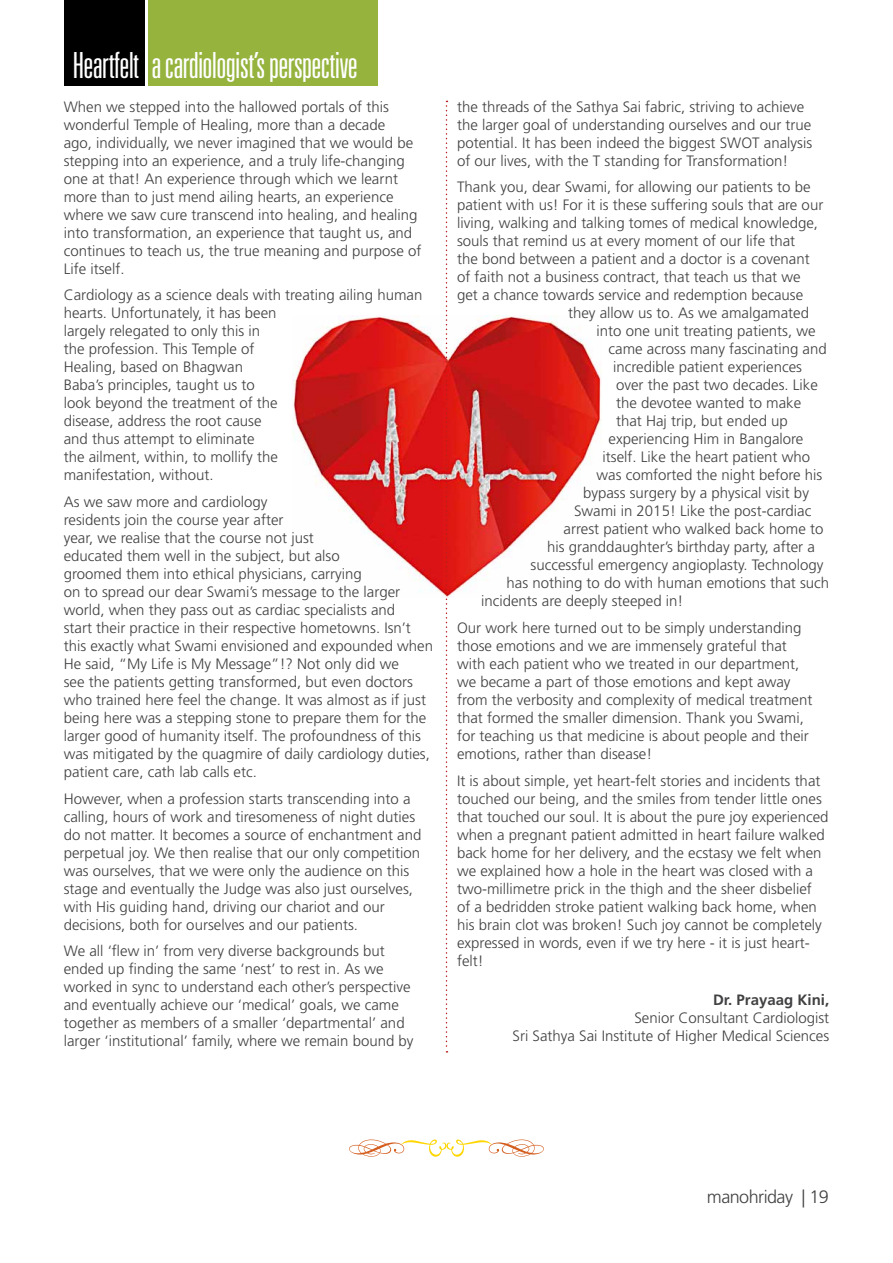
<style>
.page{position:relative;width:893px;height:1263px;background:#fff}
.page>*{position:absolute;margin:0;border:0;box-sizing:border-box;transform-origin:0 0}
.t1{font:300 ultra-condensed 36px "Univers";letter-spacing:-.02em;color:#fff}
.t2{font:300 18px "Frutiger LT Std";letter-spacing:-.03em;color:#414042}
.t3{font:300 15px/18px "Frutiger LT Std";color:#414042}
.t4{font:700 15px "Frutiger LT Std";color:#414042}
</style>
<div class="page">
<img style="left:293px;top:316px;width:309px;height:281px">
<div style="left:64px;top:0;width:80px;height:85px;background:#000"></div>
<div style="left:148px;top:0;width:230px;height:85px;background:#95b33d"></div>
<svg style="left:349px;top:1139px;width:195px;height:18px"></svg>
<svg style="left:446px;top:101px;width:1px;height:951px"></svg>
<h1 class="t1" style="left:72px;top:46px;width:287px">Heartfelt a cardiologist’s perspective</h1>
<p class="t3" style="left:64px;top:98px;width:359px">When we stepped into the hallowed portals of this wonderful Temple of Healing, more than a decade<br>ago, individually, we never imagined that we would be stepping into an experience, and a truly life-changing one at that! An experience through which we learnt more than to just mend ailing hearts, an experience where we saw cure transcend into healing, and healing into transformation, an experience that taught us, and continues to teach us, the true meaning and purpose of Life itself.</p>
<p class="t3" style="left:64px;top:286px;width:360px">Cardiology as a science deals with treating ailing human hearts. Unfortunately, it has been<br>largely relegated to only this in<br>the profession. This Temple of<br>Healing, based on Bhagwan<br>Baba’s principles, taught us to<br>look beyond the treatment of the<br>disease, address the root cause<br>and thus attempt to eliminate<br>the ailment, within, to mollify the<br>manifestation, without.</p>
<p class="t3" style="left:64px;top:493px;width:371px">As we saw more and cardiology<br>residents join the course year after<br>year, we realise that the course not just<br>educated them well in the subject, but also<br>groomed them into ethical physicians, carrying<br>on to spread our dear Swami’s message to the larger world, when they pass out as cardiac specialists and<br>start their practice in their respective hometowns. Isn’t this exactly what Swami envisioned and expounded when He said, “My Life is My Message”!? Not only did we<br>see the patients getting transformed, but even doctors who trained here feel the change. It was almost as if just being here was a stepping stone to prepare them for the larger good of humanity itself. The profoundness of this was mitigated by the quagmire of daily cardiology duties, patient care, cath lab calls etc.</p>
<p class="t3" style="left:64px;top:789px;width:359px">However, when a profession starts transcending into a calling, hours of work and tiresomeness of night duties do not matter. It becomes a source of enchantment and perpetual joy. We then realise that our only competition was ourselves, that we were only the audience on this stage and eventually the Judge was also just ourselves, with His guiding hand, driving our chariot and our decisions, both for ourselves and our patients.</p>
<p class="t3" style="left:64px;top:942px;width:351px">We all ‘flew in’ from very diverse backgrounds but ended up finding the same ‘nest’ to rest in. As we worked in sync to understand each other’s perspective and eventually achieve our ‘medical’ goals, we came together as members of a smaller ‘departmental’ and larger ‘institutional’ family, where we remain bound by</p>
<p class="t3" style="left:457px;top:98px;width:357px">the threads of the Sathya Sai fabric, striving to achieve the larger goal of understanding ourselves and our true potential. It has been indeed the biggest SWOT analysis of our lives, with the T standing for Transformation!</p>
<p class="t3" style="left:457px;top:178px;width:355px">Thank you, dear Swami, for allowing our patients to be</p>
<p class="t3" style="left:457px;top:196px;width:368px">patient with us! For it is these suffering souls that are our</p>
<p class="t3" style="left:457px;top:214px;width:362px">living, walking and talking tomes of medical knowledge,</p>
<p class="t3" style="left:457px;top:232px;width:340px">souls that remind us at every moment of our life that</p>
<p class="t3" style="left:457px;top:250px;width:354px">the bond between a patient and a doctor is a covenant</p>
<p class="t3" style="left:457px;top:268px;width:345px">of faith not a business contract, that teach us that we</p>
<p class="t3" style="left:457px;top:286px;width:348px">get a chance towards service and redemption because</p>
<p class="t3" style="left:568px;top:304px;width:242px">they allow us to. As we amalgamated</p>
<p class="t3" style="left:597px;top:322px;width:220px">into one unit treating patients, we</p>
<p class="t3" style="left:609px;top:340px;width:220px">came across many fascinating and</p>
<p class="t3" style="left:613px;top:358px;width:190px">incredible patient experiences</p>
<p class="t3" style="left:616px;top:376px;width:203px">over the past two decades. Like</p>
<p class="t3" style="left:616px;top:394px;width:187px">the devotee wanted to make</p>
<p class="t3" style="left:616px;top:412px;width:173px">that Haj trip, but ended up</p>
<p class="t3" style="left:609px;top:430px;width:196px">experiencing Him in Bangalore</p>
<p class="t3" style="left:603px;top:448px;width:209px">itself. Like the heart patient who</p>
<p class="t3" style="left:597px;top:466px;width:227px">was comforted the night before his</p>
<p class="t3" style="left:583px;top:484px;width:227px">bypass surgery by a physical visit by</p>
<p class="t3" style="left:574px;top:502px;width:239px">Swami in 2015! Like the post-cardiac</p>
<p class="t3" style="left:564px;top:520px;width:261px">arrest patient who walked back home to</p>
<p class="t3" style="left:547px;top:538px;width:269px">his granddaughter’s birthday party, after a</p>
<p class="t3" style="left:531px;top:556px;width:294px">successful emergency angioplasty. Technology</p>
<p class="t3" style="left:507px;top:574px;width:324px">has nothing to do with human emotions that such</p>
<p class="t3" style="left:481px;top:592px;width:204px">incidents are deeply steeped in!</p>
<p class="t3" style="left:457px;top:619px;width:357px">Our work here turned out to be simply understanding those emotions and we are immensely grateful that with each patient who we treated in our department, we became a part of those emotions and kept away from the verbosity and complexity of medical treatment that formed the smaller dimension. Thank you Swami, for teaching us that medicine is about people and their emotions, rather than disease!</p>
<p class="t3" style="left:457px;top:771px;width:373px">It is about simple, yet heart-felt stories and incidents that touched our being, and the smiles from tender little ones that touched our soul. It is about the pure joy experienced when a pregnant patient admitted in heart failure walked back home for her delivery, and the ecstasy we felt when we explained how a hole in the heart was closed with a two-millimetre prick in the thigh and the sheer disbelief of a bedridden stroke patient walking back home, when his brain clot was broken! Such joy cannot be completely expressed in words, even if we try here - it is just heart&shy;felt!</p>
<p class="t4" style="left:713px;top:991px;width:118px">Dr. Prayaag Kini,</p>
<p class="t3" style="left:512px;top:1009px;width:318px;text-align:right">Senior Consultant Cardiologist<br>Sri Sathya Sai Institute of Higher Medical Sciences</p>
<p class="t2" style="left:707px;top:1186px;width:123px">manohriday | 19</p>
</div>
